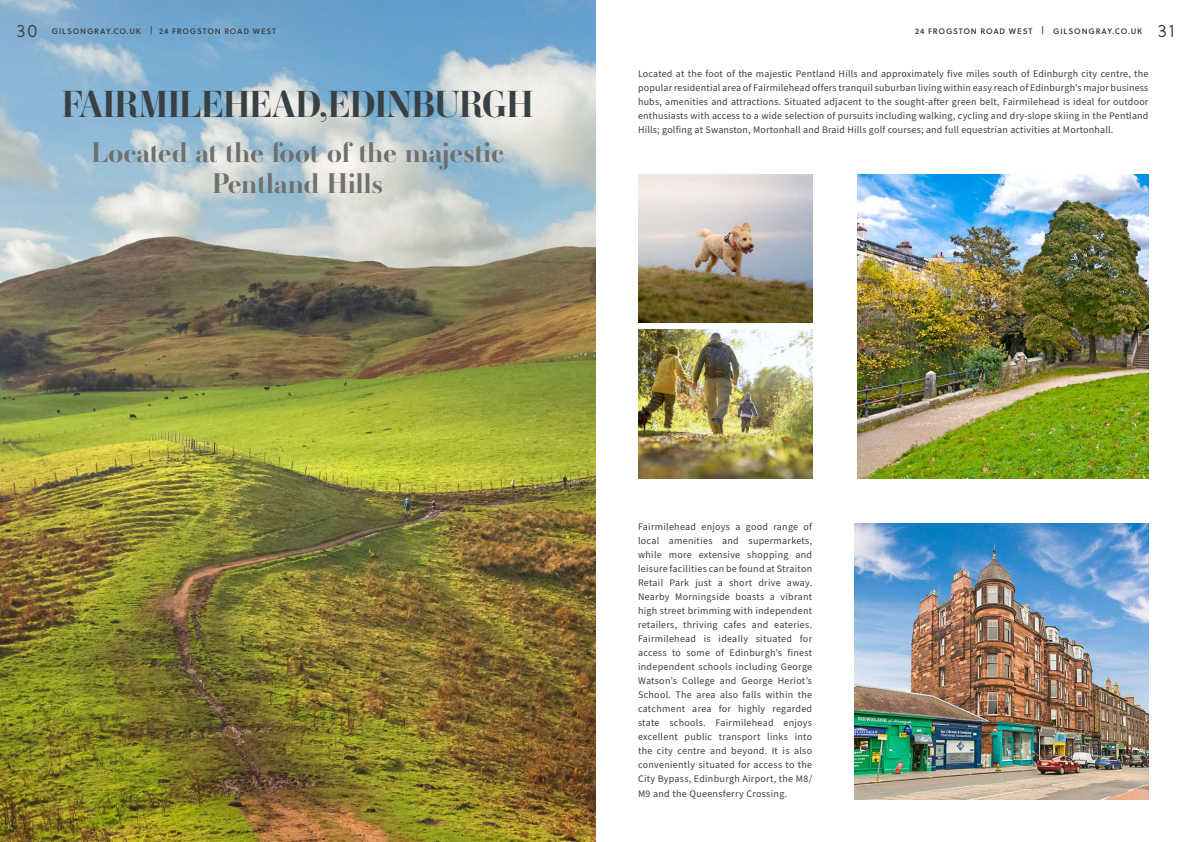
<style>
.page{position:relative;width:1191px;height:842px;background:#fff}
.page>*{position:absolute;margin:0;border:0;box-sizing:border-box;transform-origin:0 0}
.t1{font:700 37px "Ambroise Std";letter-spacing:-.02em;color:#384044}
.t2{font:700 28px/31px "Ambroise Std";letter-spacing:.01em;color:#706f6f;text-align:center}
.t3{font:300 18px "Soleil";color:#384044}
.t4{font:10px/14px "Source Sans Pro";letter-spacing:.02em;color:#384044;text-align:justify}
.t5{font:8px "Soleil Sb";letter-spacing:.1em;color:#384044}
.s1{font-family:"Soleil"}
</style>
<div class="page">
<img style="left:0;top:0;width:595px;height:842px">
<img style="left:854px;top:523px;width:294px;height:276px">
<img style="left:638px;top:174px;width:174px;height:149px">
<img style="left:638px;top:330px;width:174px;height:148px">
<img style="left:857px;top:174px;width:291px;height:304px">
<h3 class="t3" style="left:16px;top:18px;width:23px">30</h3>
<p class="t5" style="left:52px;top:25px;width:226px">GILSONGRAY.CO.UK <span class="s1">|</span> 24 FROGSTON ROAD WEST</p>
<p class="t5" style="left:915px;top:25px;width:229px">24 FROGSTON ROAD WEST | GILSONGRAY.CO.UK</p>
<h3 class="t3" style="left:1157px;top:18px;width:19px">31</h3>
<h1 class="t1" style="left:62px;top:81px;width:473px">FAIRMILEHEAD,EDINBURGH</h1>
<h2 class="t2" style="left:91px;top:136px;width:414px">Located at the foot of the majestic<br>Pentland Hills</h2>
<p class="t4" style="left:638px;top:67px;width:512px">Located at the foot of the majestic Pentland Hills and approximately five miles south of Edinburgh city centre, the popular residential area of Fairmilehead offers tranquil suburban living within easy reach of Edinburgh’s major business hubs, amenities and attractions. Situated adjacent to the sought-after green belt, Fairmilehead is ideal for outdoor enthusiasts with access to a wide selection of pursuits including walking, cycling and dry-slope skiing in the Pentland Hills; golfing at Swanston, Mortonhall and Braid Hills golf courses; and full equestrian activities at Mortonhall.</p>
<p class="t4" style="left:638px;top:520px;width:176px">Fairmilehead enjoys a good range of local amenities and supermarkets, while more extensive shopping and leisure facilities can be found at Straiton Retail Park just a short drive away.<br>Nearby Morningside boasts a vibrant high street brimming with independent retailers, thriving cafes and eateries.<br>Fairmilehead is ideally situated for access to some of Edinburgh’s finest independent schools including George Watson’s College and George Heriot’s School. The area also falls within the catchment area for highly regarded state schools. Fairmilehead enjoys excellent public transport links into the city centre and beyond. It is also conveniently situated for access to the City Bypass, Edinburgh Airport, the M8/ M9 and the Queensferry Crossing.</p>
</div>
